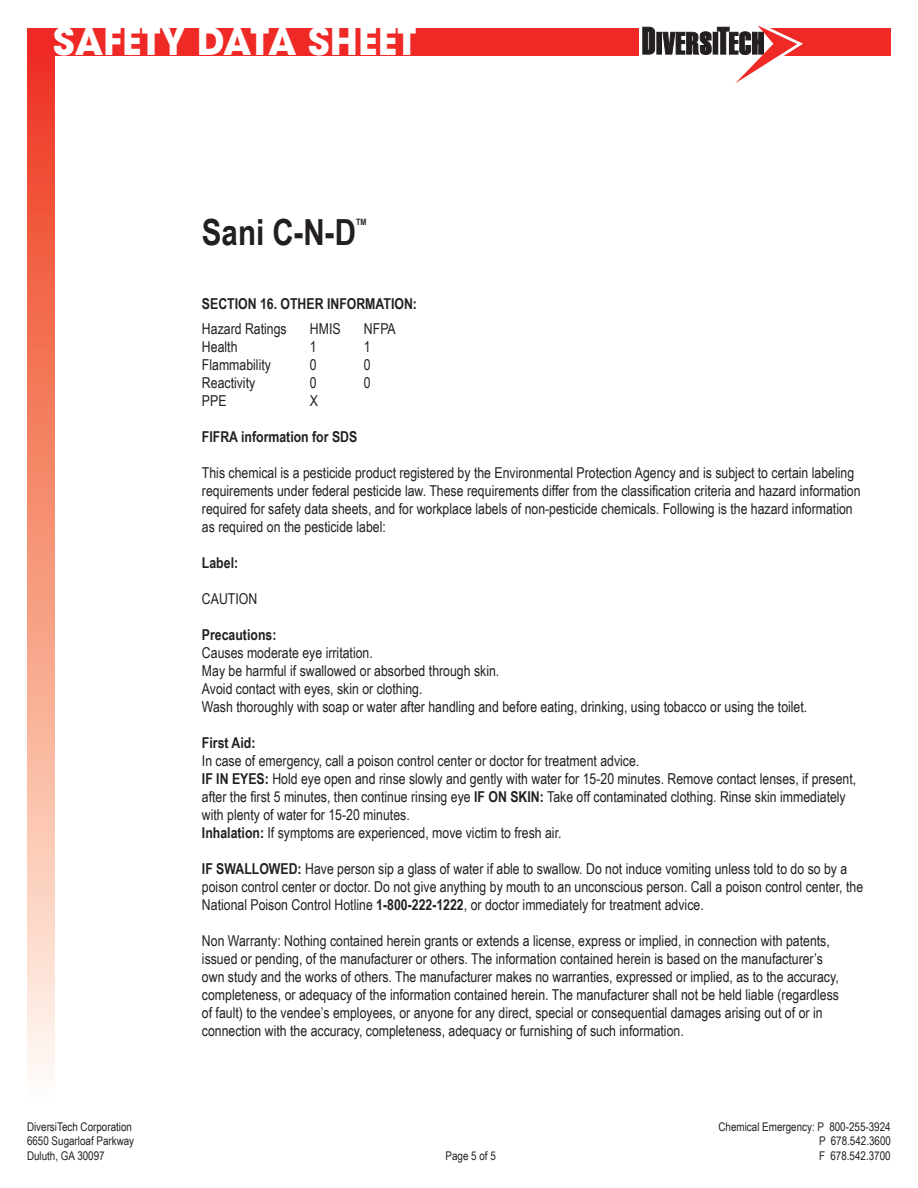
<style>
.page{position:relative;width:918px;height:1188px;background:#fff}
.page>*{position:absolute;margin:0;border:0;box-sizing:border-box;transform-origin:0 0}
.t1{font:700 37.5px "ITC Avant Garde Std";color:#fff}
.t2{font:700 36px "Arial Narrow";color:#231f20}
.t3{font:15px/18px "Arial Narrow";color:#231f20}
.t4{font:700 15px "Arial Narrow";color:#231f20}
.t5{font:12px "Arial Narrow";color:#231f20}
.t6{font:700 8.7px "Arial Narrow";color:#231f20}
.s1{font-weight:700}
</style>
<div class="page">
<div style="left:27px;top:29px;width:864px;height:27px;background:#ee2926"></div>
<div style="left:27px;top:56px;width:27px;height:1048px;background:linear-gradient(to bottom,#ee3819,#fffdee)"></div>
<svg style="left:639px;top:25px;width:164px;height:58px"></svg>
<h1 class="t1" style="left:53px;top:16px;width:365px">SAFETY DATA SHEET</h1>
<h2 class="t2" style="left:202px;top:205px;width:156px">Sani C-N-D</h2>
<p class="t6" style="left:356px;top:215px;width:12px">TM</p>
<p class="t4" style="left:202px;top:292px;width:217px">SECTION 16. OTHER INFORMATION:</p>
<p class="t3" style="left:202px;top:319px;width:86px">Hazard Ratings</p>
<p class="t3" style="left:310px;top:319px;width:32px">HMIS</p>
<p class="t3" style="left:364px;top:319px;width:33px">NFPA</p>
<p class="t3" style="left:202px;top:337px;width:37px">Health</p>
<p class="t3" style="left:310px;top:337px;width:8px">1</p>
<p class="t3" style="left:364px;top:337px;width:8px">1</p>
<p class="t3" style="left:202px;top:355px;width:71px">Flammability</p>
<p class="t3" style="left:310px;top:355px;width:8px">0</p>
<p class="t3" style="left:364px;top:355px;width:8px">0</p>
<p class="t3" style="left:202px;top:373px;width:55px">Reactivity</p>
<p class="t3" style="left:310px;top:373px;width:8px">0</p>
<p class="t3" style="left:364px;top:373px;width:8px">0</p>
<p class="t3" style="left:202px;top:391px;width:26px">PPE</p>
<p class="t3" style="left:310px;top:391px;width:10px">X</p>
<p class="t4" style="left:202px;top:425px;width:157px">FIFRA information for SDS</p>
<p class="t3" style="left:202px;top:463px;width:660px">This chemical is a pesticide product registered by the Environmental Protection Agency and is subject to certain labeling requirements under federal pesticide law. These requirements differ from the classification criteria and hazard information required for safety data sheets, and for workplace labels of non-pesticide chemicals. Following is the hazard information as required on the pesticide label:</p>
<p class="t4" style="left:202px;top:551px;width:38px">Label:</p>
<p class="t3" style="left:202px;top:589px;width:57px">CAUTION</p>
<p class="t4" style="left:202px;top:623px;width:76px">Precautions:</p>
<p class="t3" style="left:202px;top:643px;width:607px">Causes moderate eye irritation.<br>May be harmful if swallowed or absorbed through skin.<br>Avoid contact with eyes, skin or clothing.<br>Wash thoroughly with soap or water after handling and before eating, drinking, using tobacco or using the toilet.</p>
<p class="t4" style="left:202px;top:731px;width:55px">First Aid:</p>
<p class="t3" style="left:202px;top:751px;width:656px">In case of emergency, call a poison control center or doctor for treatment advice.<br><span class="s1">IF IN EYES:</span> Hold eye open and rinse slowly and gently with water for 15-20 minutes. Remove contact lenses, if present, after the first 5 minutes, then continue rinsing eye <span class="s1">IF ON SKIN:</span> Take off contaminated clothing. Rinse skin immediately with plenty of water for 15-20 minutes.<br><span class="s1">Inhalation:</span> If symptoms are experienced, move victim to fresh air.</p>
<p class="t3" style="left:202px;top:859px;width:663px"><span class="s1">IF SWALLOWED:</span> Have person sip a glass of water if able to swallow. Do not induce vomiting unless told to do so by a poison control center or doctor. Do not give anything by mouth to an unconscious person. Call a poison control center, the<br>National Poison Control Hotline <span class="s1">1-800-222-1222</span>, or doctor immediately for treatment advice.</p>
<p class="t3" style="left:202px;top:931px;width:639px">Non Warranty: Nothing contained herein grants or extends a license, express or implied, in connection with patents, issued or pending, of the manufacturer or others. The information contained herein is based on the manufacturer’s own study and the works of others. The manufacturer makes no warranties, expressed or implied, as to the accuracy, completeness, or adequacy of the information contained herein. The manufacturer shall not be held liable (regardless of fault) to the vendee’s employees, or anyone for any direct, special or consequential damages arising out of or in connection with the accuracy, completeness, adequacy or furnishing of such information.</p>
<p class="t5" style="left:27px;top:1118px;width:106px">DiversiTech Corporation</p>
<p class="t5" style="left:719px;top:1118px;width:174px">Chemical Emergency: P 800-255-3924</p>
<p class="t5" style="left:27px;top:1132px;width:109px">6650 Sugarloaf Parkway</p>
<p class="t5" style="left:819px;top:1132px;width:73px">P 678.542.3600</p>
<p class="t5" style="left:27px;top:1147px;width:79px">Duluth, GA 30097</p>
<p class="t5" style="left:446px;top:1147px;width:52px">Page 5 of 5</p>
<p class="t5" style="left:819px;top:1147px;width:73px">F 678.542.3700</p>
</div>
